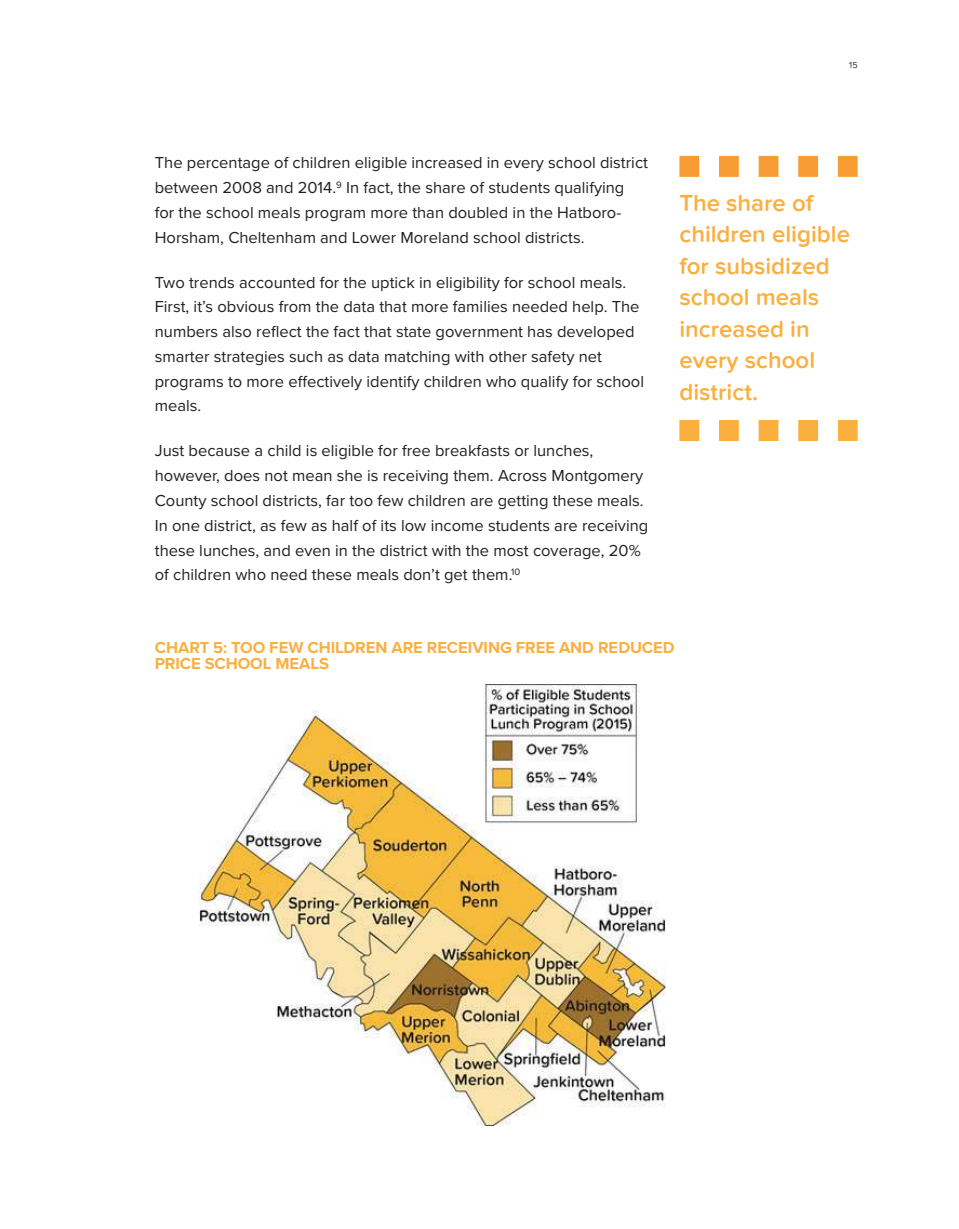
<style>
.page{position:relative;width:959px;height:1229px;background:#fff}
.page>*{position:absolute;margin:0;border:0;box-sizing:border-box;transform-origin:0 0}
.t1{font:600 24px/31.5px "Proxima Nova Soft";color:#fbaf3f}
.t2{font:16.5px/24.8px "Proxima Nova";color:#221f1f}
.t3{font:700 16.5px/16.5px "Proxima Nova";letter-spacing:-.005em;color:#fbaf3f}
.t4{font:9px "Proxima Nova Soft";color:#323032}
</style>
<div class="page">
<img style="left:200px;top:685px;width:465px;height:440px">
<svg style="left:679px;top:156px;width:178px;height:21px"></svg>
<svg style="left:679px;top:420px;width:178px;height:21px"></svg>
<p class="t4" style="left:849px;top:61px;width:10px">15</p>
<p class="t2" style="left:155px;top:151px;width:494px">The percentage of children eligible increased in every school district between 2008 and 2014.<sup>9</sup> In fact, the share of students qualifying for the school meals program more than doubled in the Hatboro-Horsham, Cheltenham and Lower Moreland school districts.</p>
<p class="t2" style="left:155px;top:270px;width:490px">Two trends accounted for the uptick in eligibility for school meals.<br>First, it’s obvious from the data that more families needed help. The numbers also reflect the fact that state government has developed smarter strategies such as data matching with other safety net programs to more effectively identify children who qualify for school meals.</p>
<p class="t2" style="left:155px;top:439px;width:495px">Just because a child is eligible for free breakfasts or lunches, however, does not mean she is receiving them. Across Montgomery County school districts, far too few children are getting these meals.<br>In one district, as few as half of its low income students are receiving these lunches, and even in the district with the most coverage, 20% of children who need these meals don’t get them.<sup>10</sup></p>
<h1 class="t1" style="left:679px;top:188px;width:172px">The share of children eligible for subsidized school meals increased in every school district.</h1>
<p class="t3" style="left:155px;top:639px;width:521px">CHART 5: TOO FEW CHILDREN ARE RECEIVING FREE AND REDUCED<br>PRICE SCHOOL MEALS</p>
</div>
